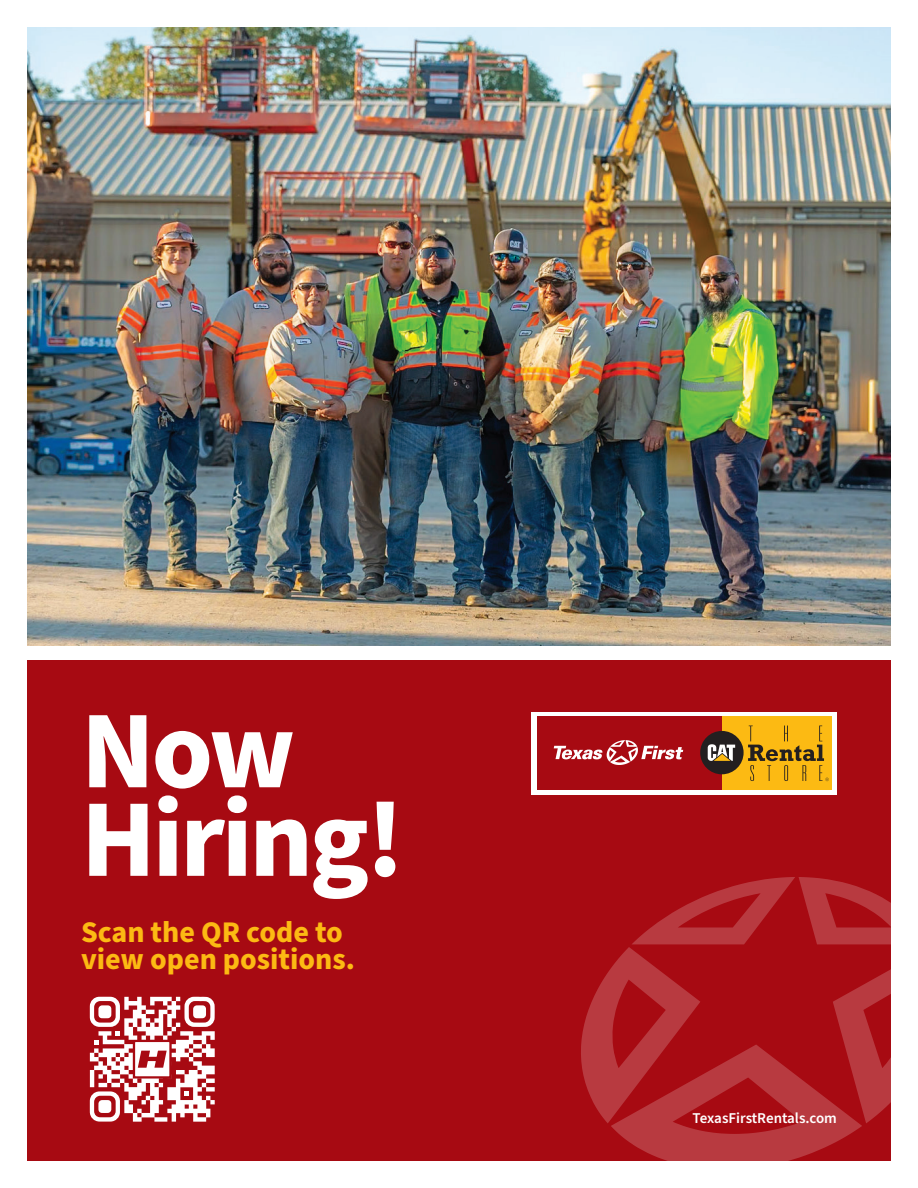
<style>
.page{position:relative;width:918px;height:1188px;background:#fff}
.page>*{position:absolute;margin:0;border:0;box-sizing:border-box;transform-origin:0 0}
.t1{font:700 110.7px/88.5px "Source Sans Pro";letter-spacing:-.03em;color:#fff}
.t2{font:700 30px/27px "Source Sans Pro";color:#fcba13}
.t3{font:600 15px "Source Sans Pro";color:#fff}
</style>
<div class="page">
<div style="left:27px;top:661px;width:864px;height:500px;background:#a70a12"></div>
<svg style="left:581px;top:877px;width:310px;height:284px"></svg>
<img style="left:27px;top:27px;width:864px;height:619px">
<div style="left:532px;top:712px;width:305px;height:82px;background:#fff"></div>
<div style="left:537px;top:716px;width:185px;height:74px;background:#a70a12"></div>
<div style="left:722px;top:716px;width:110px;height:74px;background:#fcba13"></div>
<div style="left:700px;top:731px;width:44px;height:43px;background:#231f20;border-radius:50%"></div>
<svg style="left:708px;top:744px;width:27px;height:17px"></svg>
<svg style="left:748px;top:726px;width:81px;height:55px"></svg>
<svg style="left:554px;top:740px;width:129px;height:25px"></svg>
<svg style="left:90px;top:997px;width:125px;height:125px"></svg>
<h1 class="t1" style="left:81px;top:709px;width:325px">Now<br>Hiring!</h1>
<p class="t2" style="left:81px;top:919px;width:276px">Scan the QR code to view open positions.</p>
<p class="t3" style="left:693px;top:1108px;width:146px">TexasFirstRentals.com</p>
</div>
